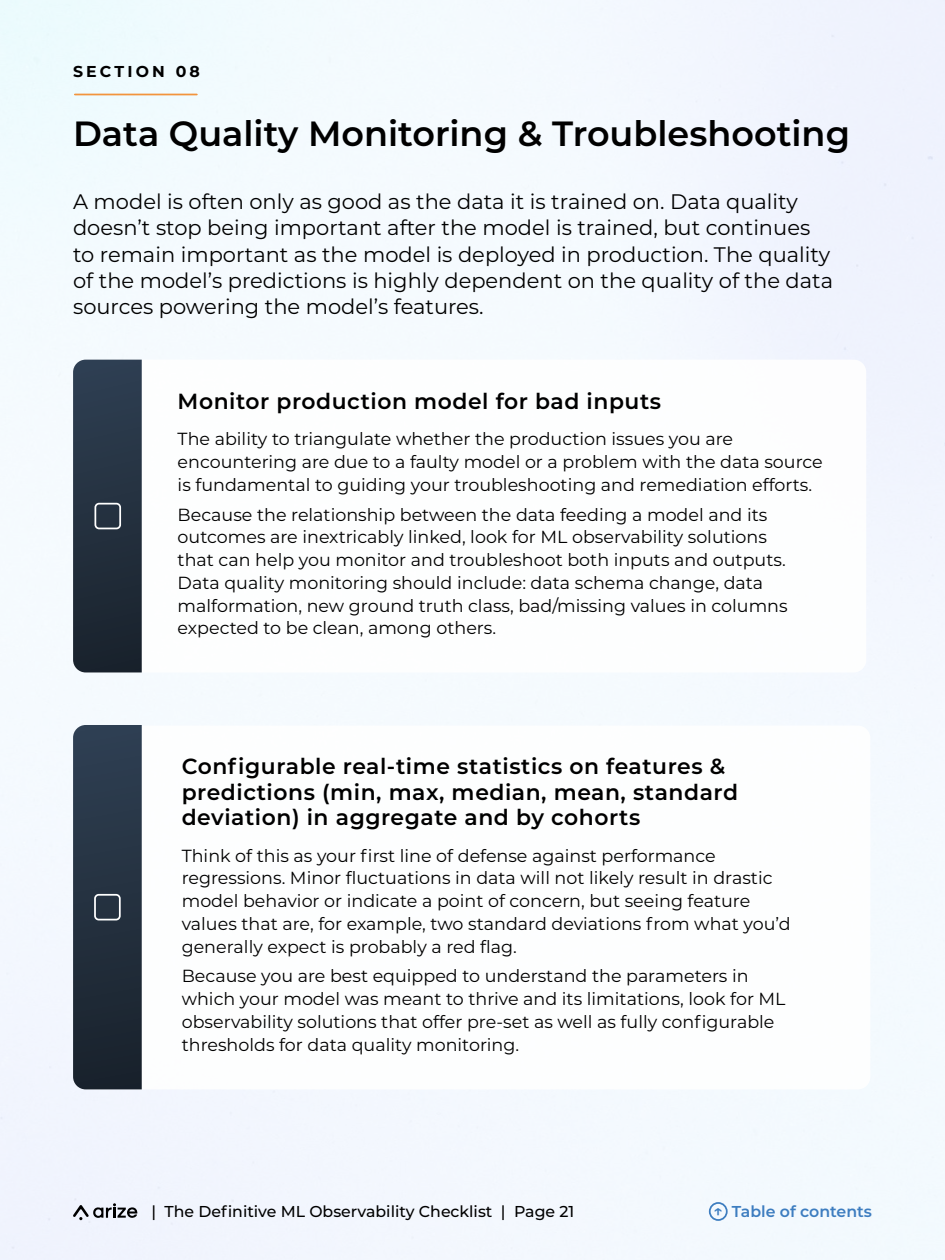
<style>
.page{position:relative;width:945px;height:1260px;background:#f3f9fe}
.page>*{position:absolute;margin:0;border:0;box-sizing:border-box;transform-origin:0 0}
.t1{font:600 35px "Montserrat";color:#000}
.t2{font:600 21.88px/25.4px "Montserrat";letter-spacing:.025em;color:#000}
.t3{font:21px/26.2px "Montserrat";color:#000}
.t4{font:17.5px/22.8px "Montserrat";color:#000}
.t5{font:500 15.75px "Montserrat";color:#000}
.t6{font:600 15.75px "Montserrat";color:#3d7dc0}
.t7{font:700 15.75px "Montserrat";letter-spacing:.2em;color:#000}
</style>
<div class="page">
<div style="left:709px;top:1202px;width:19px;height:19px;border:2px solid #3d7dc0;border-radius:50%"></div>
<svg style="left:73px;top:1203px;width:64px;height:17px"></svg>
<hr style="left:75px;top:94px;width:122px;height:1px;background:#f2943d">
<div style="left:73px;top:360px;width:793px;height:312px;background:#fff;border-radius:13px"></div>
<svg style="left:73px;top:360px;width:69px;height:312px;background:#253240"></svg>
<div style="left:94px;top:503px;width:27px;height:26px;border:2px solid #fff;border-radius:4px"></div>
<div style="left:77px;top:726px;width:793px;height:363px;background:#fff;border-radius:13px"></div>
<svg style="left:73px;top:725px;width:69px;height:364px;background:#253240"></svg>
<div style="left:94px;top:894px;width:27px;height:26px;border:2px solid #fff;border-radius:4px"></div>
<p class="t7" style="left:73px;top:60px;width:128px">SECTION 08</p>
<h1 class="t1" style="left:73px;top:109px;width:779px">Data Quality Monitoring &amp; Troubleshooting</h1>
<p class="t3" style="left:73px;top:188px;width:762px">A model is often only as good as the data it is trained on. Data quality doesn’t stop being important after the model is trained, but continues to remain important as the model is deployed in production. The quality of the model’s predictions is highly dependent on the quality of the data sources powering the model’s features.</p>
<p class="t2" style="left:178px;top:387px;width:485px">Monitor production model for bad inputs</p>
<p class="t4" style="left:178px;top:427px;width:647px">The ability to triangulate whether the production issues you are encountering are due to a faulty model or a problem with the data source is fundamental to guiding your troubleshooting and remediation efforts.</p>
<p class="t4" style="left:178px;top:502px;width:612px">Because the relationship between the data feeding a model and its outcomes are inextricably linked, look for ML observability solutions that can help you monitor and troubleshoot both inputs and outputs.<br>Data quality monitoring should include: data schema change, data malformation, new ground truth class, bad/missing values in columns expected to be clean, among others.</p>
<p class="t2" style="left:182px;top:753px;width:558px">Configurable real-time statistics on features &amp; predictions (min, max, median, mean, standard deviation) in aggregate and by cohorts</p>
<p class="t4" style="left:182px;top:844px;width:610px">Think of this as your first line of defense against performance regressions. Minor fluctuations in data will not likely result in drastic model behavior or indicate a point of concern, but seeing feature values that are, for example, two standard deviations from what you’d generally expect is probably a red flag.</p>
<p class="t4" style="left:182px;top:964px;width:605px">Because you are best equipped to understand the parameters in which your model was meant to thrive and its limitations, look for ML observability solutions that offer pre-set as well as fully configurable thresholds for data quality monitoring.</p>
<p class="t5" style="left:151px;top:1201px;width:424px">| The Definitive ML Observability Checklist | Page 21</p>
<p class="t6" style="left:714px;top:1201px;width:160px">↑ Table of contents</p>
</div>
